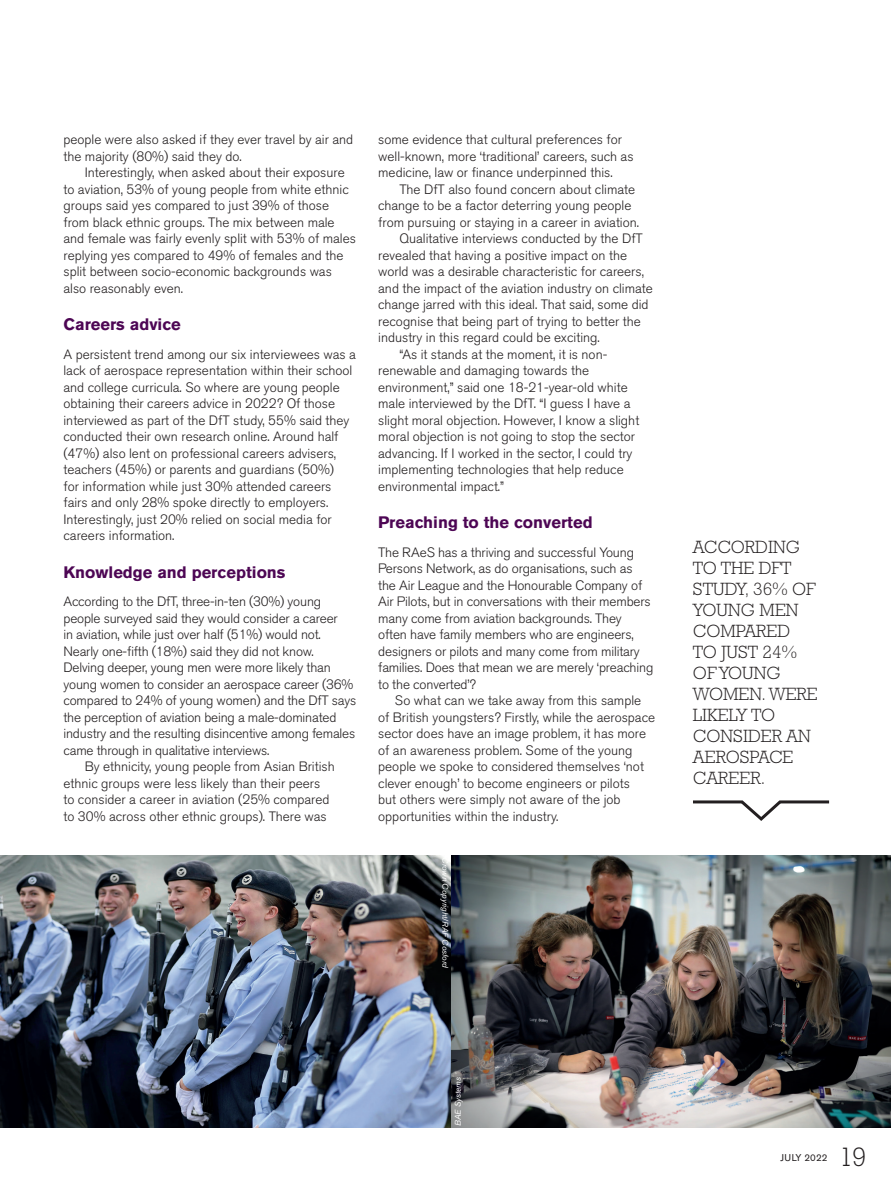
<style>
.page{position:relative;width:891px;height:1190px;background:#fff}
.page>*{position:absolute;margin:0;border:0;box-sizing:border-box;transform-origin:0 0}
.t1{font:300 27px "Rockwell Std";color:#231f20}
.Pull_Quote_01{font:300 18px/21px "Rockwell Std";color:#231f20}
.Article_Subheading_0{font:700 16.5px "Akzidenz Grotesk BE";color:#4d0654}
.Article_Body_Copy_co{font:300 13.5px/16.5px "Akzidenz Grotesk BE";color:#231f20}
.Article_Body_Copy{font:300 13.5px/16.5px "Akzidenz Grotesk BE";color:#231f20}
.t2{font:9.75px "Akzidenz Grotesk BE";letter-spacing:.01em;color:#231f20}
.Picture_Credit{font:italic 8.25px "Akzidenz Grotesk BE";color:#fff}
</style>
<div class="page">
<svg style="left:693px;top:800px;width:137px;height:21px"></svg>
<img style="left:1px;top:855px;width:890px;height:272px">
<p class="Article_Body_Copy" style="left:63px;top:131px;width:291px">people were also asked if they ever travel by air and the majority (80%) said they do.</p>
<p class="Article_Body_Copy" style="left:63px;top:164px;width:294px;text-indent:21px">Interestingly, when asked about their exposure to aviation, 53% of young people from white ethnic groups said yes compared to just 39% of those from black ethnic groups. The mix between male and female was fairly evenly split with 53% of males replying yes compared to 49% of females and the split between socio-economic backgrounds was also reasonably even.</p>
<p class="Article_Subheading_0" style="left:63px;top:315px;width:119px">Careers advice</p>
<p class="Article_Body_Copy_co" style="left:63px;top:346px;width:294px">A persistent trend among our six interviewees was a lack of aerospace representation within their school and college curricula. So where are young people obtaining their careers advice in 2022? Of those interviewed as part of the DfT study, 55% said they conducted their own research online. Around half (47%) also lent on professional careers advisers, teachers (45%) or parents and guardians (50%)<br>for information while just 30% attended careers fairs and only 28% spoke directly to employers.<br>Interestingly, just 20% relied on social media for careers information.</p>
<p class="Article_Subheading_0" style="left:63px;top:562px;width:223px">Knowledge and perceptions</p>
<p class="Article_Body_Copy_co" style="left:63px;top:593px;width:294px">According to the DfT, three-in-ten (30%) young people surveyed said they would consider a career<br>in aviation, while just over half (51%) would not.<br>Nearly one-fifth (18%) said they did not know.<br>Delving deeper, young men were more likely than young women to consider an aerospace career (36% compared to 24% of young women) and the DfT says the perception of aviation being a male-dominated industry and the resulting disincentive among females came through in qualitative interviews.</p>
<p class="Article_Body_Copy" style="left:63px;top:758px;width:273px;text-indent:21px">By ethnicity, young people from Asian British ethnic groups were less likely than their peers<br>to consider a career in aviation (25% compared to 30% across other ethnic groups). There was</p>
<p class="Article_Body_Copy" style="left:378px;top:131px;width:257px">some evidence that cultural preferences for well-known, more ‘traditional’ careers, such as medicine, law or finance underpinned this.</p>
<p class="Article_Body_Copy" style="left:378px;top:181px;width:262px;text-indent:21px">The DfT also found concern about climate change to be a factor deterring young people from pursuing or staying in a career in aviation.</p>
<p class="Article_Body_Copy" style="left:378px;top:230px;width:276px;text-indent:21px">Qualitative interviews conducted by the DfT revealed that having a positive impact on the world was a desirable characteristic for careers, and the impact of the aviation industry on climate change jarred with this ideal. That said, some did recognise that being part of trying to better the industry in this regard could be exciting.</p>
<p class="Article_Body_Copy" style="left:378px;top:346px;width:262px;text-indent:21px">“As it stands at the moment, it is non&shy;renewable and damaging towards the environment,” said one 18-21-year-old white male interviewed by the DfT. “I guess I have a slight moral objection. However, I know a slight moral objection is not going to stop the sector advancing. If I worked in the sector, I could try implementing technologies that help reduce environmental impact.”</p>
<p class="Article_Subheading_0" style="left:378px;top:513px;width:216px">Preaching to the converted</p>
<p class="Article_Body_Copy_co" style="left:378px;top:544px;width:257px">The RAeS has a thriving and successful Young</p>
<p class="Article_Body_Copy_co" style="left:378px;top:560px;width:256px">Persons Network, as do organisations, such as</p>
<p class="Article_Body_Copy_co" style="left:378px;top:577px;width:265px">the Air League and the Honourable Company of</p>
<p class="Article_Body_Copy_co" style="left:378px;top:593px;width:274px">Air Pilots, but in conversations with their members</p>
<p class="Article_Body_Copy_co" style="left:378px;top:610px;width:245px">many come from aviation backgrounds. They</p>
<p class="Article_Body_Copy_co" style="left:378px;top:626px;width:257px">often have family members who are engineers,</p>
<p class="Article_Body_Copy_co" style="left:378px;top:643px;width:263px">designers or pilots and many come from military</p>
<p class="Article_Body_Copy_co" style="left:378px;top:659px;width:277px">families. Does that mean we are merely ‘preaching</p>
<p class="Article_Body_Copy_co" style="left:378px;top:676px;width:99px">to the converted’?</p>
<p class="Article_Body_Copy_co" style="left:395px;top:692px;width:248px">So what can we take away from this sample</p>
<p class="Article_Body_Copy_co" style="left:378px;top:709px;width:278px">of British youngsters? Firstly, while the aerospace</p>
<p class="Article_Body_Copy_co" style="left:378px;top:725px;width:269px">sector does have an image problem, it has more</p>
<p class="Article_Body_Copy_co" style="left:378px;top:742px;width:256px">of an awareness problem. Some of the young</p>
<p class="Article_Body_Copy_co" style="left:378px;top:758px;width:267px">people we spoke to considered themselves ‘not</p>
<p class="Article_Body_Copy_co" style="left:378px;top:775px;width:253px">clever enough’ to become engineers or pilots</p>
<p class="Article_Body_Copy_co" style="left:378px;top:791px;width:244px">but others were simply not aware of the job</p>
<p class="Article_Body_Copy_co" style="left:378px;top:808px;width:182px">opportunities within the industry.</p>
<p class="Picture_Credit" style="left:450px;top:857px;width:113px;rotate:90deg">Crown Copyright/RAF Cosford</p>
<p class="Pull_Quote_01" style="left:693px;top:536px;width:126px">ACCORDING<br>TO THE DFT<br>STUDY, 36% OF<br>YOUNG MEN<br>COMPARED<br>TO JUST 24%<br>OF YOUNG<br>WOMEN. WERE<br>LIKELY TO<br>CONSIDER AN<br>AEROSPACE<br>CAREER.</p>
<p class="Picture_Credit" style="left:453px;top:1126px;width:50px;rotate:-90deg">BAE Systems</p>
<p class="t2" style="left:780px;top:1151px;width:49px">JULY 2022</p>
<p class="t1" style="left:839px;top:1141px;width:29px">19</p>
</div>
